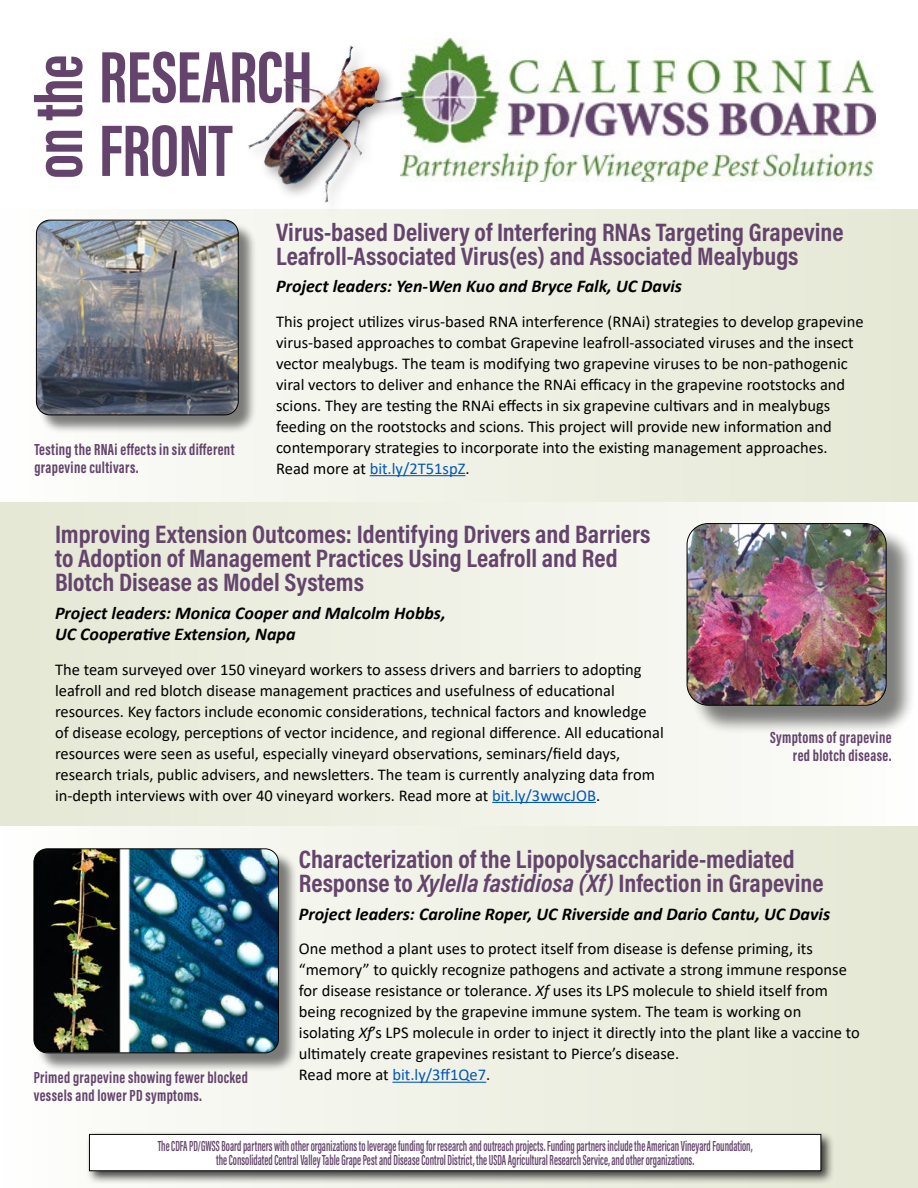
<style>
.page{position:relative;width:918px;height:1188px;background:#fff}
.page>*{position:absolute;margin:0;border:0;box-sizing:border-box;transform-origin:0 0}
.on_the__Research_Fr{font:700 75px/73.5px "Acumin Pro Extra Cond";letter-spacing:-.005em;color:#64446c}
.on_the__research_fro{font:700 69px "Acumin Pro Extra Cond";color:#64446c}
.Research_Head_H2_ada{font:700 25.5px/24px "Acumin Pro Cond";color:#64446c}
.Sub-Subtitle_ada{font:italic 700 18px/21px "Calibri";color:#000}
.Body_Text_ada{font:16.5px/21px "Calibri";color:#000}
.t1{font:700 16.5px/18px "Acumin Pro Extra Cond";letter-spacing:.02em;color:#64446c}
.t2{font:600 15px/13.5px "Acumin Pro Extra Cond";color:#64446c;text-align:center;scale:.79 1}
.s1{color:#0057b8}
.s2{font-style:italic}
</style>
<div class="page">
<div style="left:0;top:501px;width:918px;height:325px;background:linear-gradient(to right,#e4e7d3,#fcfdfb)"></div>
<div style="left:0;top:826px;width:918px;height:362px;background:linear-gradient(to right,#fafaf9,#e5e8d4)"></div>
<div style="left:0;top:210px;width:918px;height:292px;background:linear-gradient(to right,#fdfdfb,#e4e7d3)"></div>
<div style="left:85px;top:1130px;width:750px;height:54px;background:#000;opacity:.75"></div>
<div style="left:89px;top:1134px;width:732px;height:37px;background:#fff"></div>
<div style="left:89px;top:1134px;width:732px;height:37px;border:1px solid #000"></div>
<img style="left:430px;top:39px;width:446px;height:142px">
<div style="left:243px;top:41px;width:187px;height:177px;background:#000;opacity:.35"></div>
<img style="left:247px;top:45px;width:168px;height:158px">
<hr style="left:370px;top:475px;width:95px;height:1px;background:#0057b8">
<hr style="left:492px;top:802px;width:104px;height:1px;background:#0057b8">
<hr style="left:392px;top:1082px;width:94px;height:1px;background:#0057b8">
<div style="left:38px;top:222px;width:219px;height:212px;background:#000;opacity:.5"></div>
<img style="left:36px;top:221px;width:202px;height:194px">
<div style="left:36px;top:220px;width:202px;height:195px;border:1px solid #000;border-radius:14px"></div>
<div style="left:691px;top:527px;width:225px;height:207px;background:#000;opacity:.5"></div>
<img style="left:687px;top:524px;width:199px;height:181px">
<div style="left:687px;top:523px;width:199px;height:182px;border:1px solid #000;border-radius:21px"></div>
<div style="left:36px;top:850px;width:261px;height:222px;background:#000;opacity:.5"></div>
<img style="left:34px;top:849px;width:244px;height:204px">
<div style="left:34px;top:849px;width:245px;height:204px;border:1px solid #000;border-radius:14px"></div>
<h1 class="on_the__research_fro" style="left:16px;top:179px;width:126px;rotate:-90deg">on the</h1>
<h1 class="on_the__Research_Fr" style="left:99px;top:40px;width:215px">RESEARCH<br>FRONT</h1>
<p class="t1" style="left:34px;top:440px;width:202px">Testing the RNAi effects in six different grapevine cultivars.</p>
<h2 class="Research_Head_H2_ada" style="left:276px;top:219px;width:569px">Virus-based Delivery of Interfering RNAs Targeting Grapevine<br>Leafroll-Associated Virus(es) and Associated Mealybugs</h2>
<p class="Sub-Subtitle_ada" style="left:276px;top:275px;width:407px">Project leaders: Yen-Wen Kuo and Bryce Falk, UC Davis</p>
<p class="Body_Text_ada" style="left:276px;top:310px;width:589px">This project utilizes virus-based RNA interference (RNAi) strategies to develop grapevine virus-based approaches to combat Grapevine leafroll-associated viruses and the insect vector mealybugs. The team is modifying two grapevine viruses to be non-pathogenic viral vectors to deliver and enhance the RNAi efficacy in the grapevine rootstocks and scions. They are testing the RNAi effects in six grapevine cultivars and in mealybugs feeding on the rootstocks and scions. This project will provide new information and contemporary strategies to incorporate into the existing management approaches.<br>Read more at <span class="s1">bit.ly/2T51spZ</span>.</p>
<h2 class="Research_Head_H2_ada" style="left:55px;top:522px;width:597px">Improving Extension Outcomes: Identifying Drivers and Barriers to Adoption of Management Practices Using Leafroll and Red<br>Blotch Disease as Model Systems</h2>
<p class="Sub-Subtitle_ada" style="left:55px;top:602px;width:392px">Project leaders: Monica Cooper and Malcolm Hobbs,<br>UC Cooperative Extension, Napa</p>
<p class="Body_Text_ada" style="left:55px;top:658px;width:610px">The team surveyed over 150 vineyard workers to assess drivers and barriers to adopting leafroll and red blotch disease management practices and usefulness of educational resources. Key factors include economic considerations, technical factors and knowledge of disease ecology, perceptions of vector incidence, and regional difference. All educational resources were seen as useful, especially vineyard observations, seminars/field days, research trials, public advisers, and newsletters. The team is currently analyzing data from in-depth interviews with over 40 vineyard workers. Read more at <span class="s1">bit.ly/3wwcJOB</span>.</p>
<p class="t1" style="left:770px;top:728px;width:123px;text-align:right">Symptoms of grapevine red blotch disease.</p>
<p class="t1" style="left:34px;top:1068px;width:216px">Primed grapevine showing fewer blocked vessels and lower PD symptoms.</p>
<h2 class="Research_Head_H2_ada" style="left:299px;top:847px;width:526px">Characterization of the Lipopolysaccharide-mediated<br>Response to <span class="s2">Xylella fastidiosa (Xf)</span> Infection in Grapevine</h2>
<p class="Sub-Subtitle_ada" style="left:299px;top:903px;width:533px">Project leaders: Caroline Roper, UC Riverside and Dario Cantu, UC Davis</p>
<p class="Body_Text_ada" style="left:299px;top:938px;width:562px">One method a plant uses to protect itself from disease is defense priming, its “memory” to quickly recognize pathogens and activate a strong immune response for disease resistance or tolerance. <span class="s2">Xf</span> uses its LPS molecule to shield itself from being recognized by the grapevine immune system. The team is working on isolating <span class="s2">Xf</span>’s LPS molecule in order to inject it directly into the plant like a vaccine to ultimately create grapevines resistant to Pierce’s disease.<br>Read more at <span class="s1">bit.ly/3ff1Qe7</span>.</p>
<p class="t2" style="left:158px;top:1139px;width:755px">The CDFA PD/GWSS Board partners with other organizations to leverage funding for research and outreach projects. Funding partners include the American Vineyard Foundation, the Consolidated Central Valley Table Grape Pest and Disease Control District, the USDA Agricultural Research Service, and other organizations.</p>
</div>
